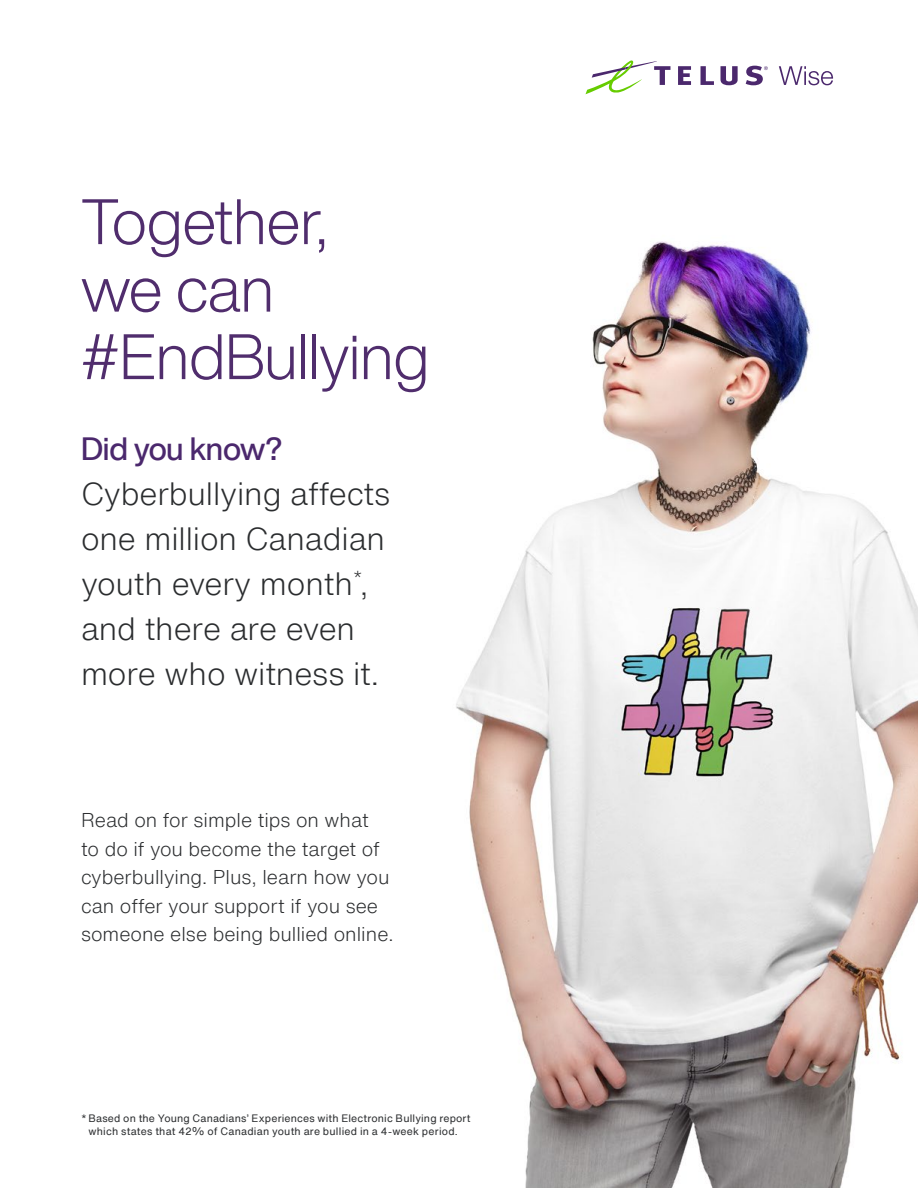
<style>
.page{position:relative;width:918px;height:1188px;background:#fff}
.page>*{position:absolute;margin:0;border:0;box-sizing:border-box;transform-origin:0 0}
.Headline{font:300 63px/67.5px "Helvetica Now Display";color:#502d6d}
.SubHeadIntro{font:300 31.5px/45px "Helvetica Now Text";letter-spacing:-.005em;color:#2a2c2e}
.SubHead{font:500 31.5px "Helvetica Now Display";letter-spacing:-.015em;color:#4b286d}
.IntroPageBody{font:300 19.5px/28.5px "Helvetica Now Text";color:#2a2c2e}
.Legal{font:10.5px/12.6px "Helvetica Now Text";letter-spacing:.02em;color:#2a2c2e;text-align:center}
</style>
<div class="page">
<img style="left:456px;top:241px;width:462px;height:947px">
<svg style="left:678px;top:66px;width:13px;height:19px"></svg>
<svg style="left:701px;top:66px;width:13px;height:19px"></svg>
<svg style="left:720px;top:66px;width:18px;height:19px"></svg>
<svg style="left:586px;top:60px;width:84px;height:34px"></svg>
<svg style="left:746px;top:66px;width:22px;height:19px"></svg>
<svg style="left:779px;top:66px;width:54px;height:19px"></svg>
<p class="Headline" style="left:81px;top:187px;width:350px">Together,<br>we can #EndBullying</p>
<p class="SubHead" style="left:81px;top:427px;width:203px">Did you know?</p>
<p class="SubHeadIntro" style="left:81px;top:470px;width:311px">Cyberbullying affects one million Canadian youth every month<sup>*</sup>, and there are even more who witness it.</p>
<p class="IntroPageBody" style="left:81px;top:805px;width:314px">Read on for simple tips on what<br>to do if you become the target of cyberbullying. Plus, learn how you can offer your support if you see someone else being bullied online.</p>
<p class="Legal" style="left:81px;top:1112px;width:391px">* Based on the Young Canadians’ Experiences with Electronic Bullying report which states that 42% of Canadian youth are bullied in a 4-week period.</p>
</div>
